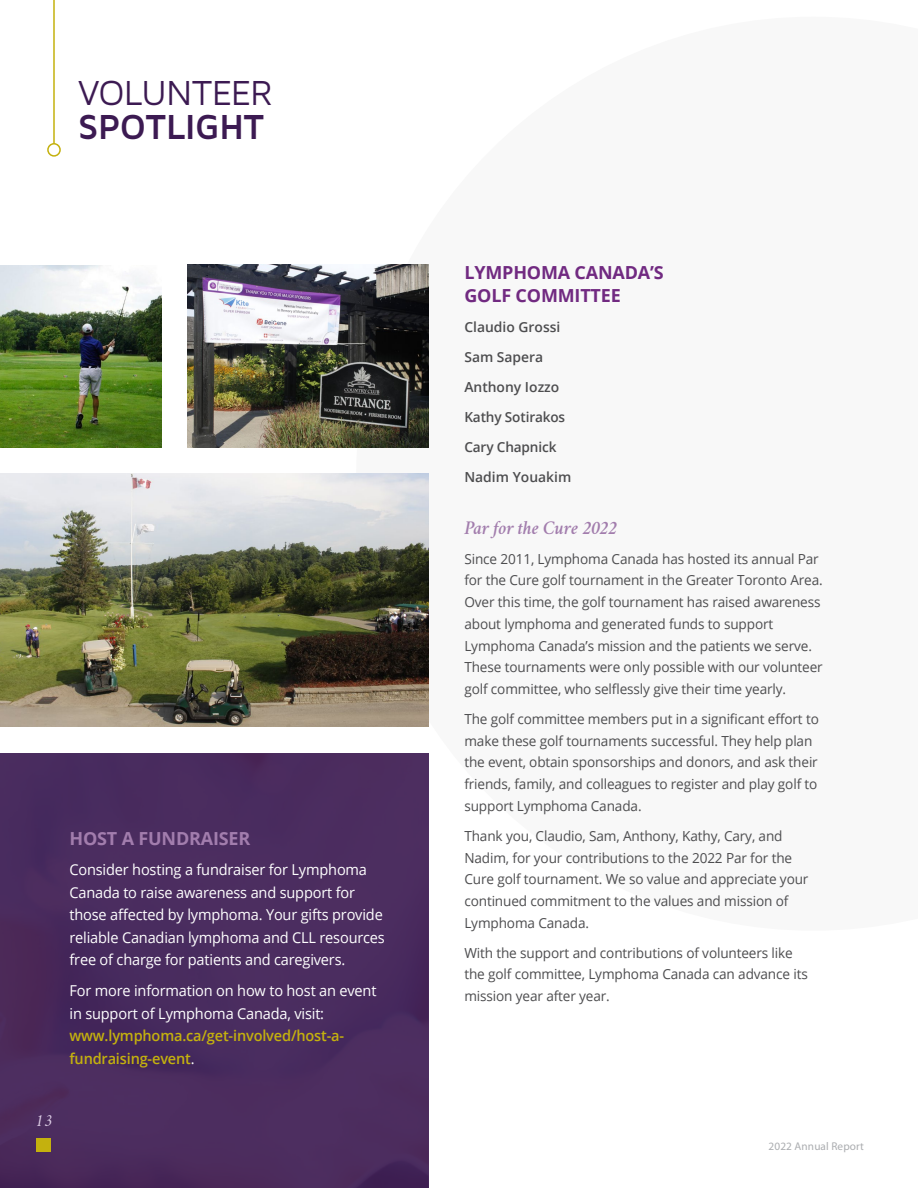
<style>
.page{position:relative;width:918px;height:1188px;background:#fff}
.page>*{position:absolute;margin:0;border:0;box-sizing:border-box;transform-origin:0 0}
.t1{font:36px "Maven Pro";letter-spacing:-.02em;color:#3c1a52}
.t2{font:700 36px "Maven Pro";letter-spacing:-.005em;color:#3c1a52}
.t3{font:italic 600 19.5px "Crimson";letter-spacing:-.01em;color:#a27dad}
.t4{font:700 18px/22.5px "Open Sans";letter-spacing:-.01em;color:#712a81}
.t5{font:700 18px "Open Sans";letter-spacing:-.01em;color:#a27dad}
.t6{font:italic 17.4px "Crimson";color:#ddcde5;scale:.95 1}
.t7{font:15px/22.5px "Open Sans";letter-spacing:-.01em;color:#fff}
.t8{font:600 15px/22.5px "Open Sans";letter-spacing:-.01em;color:#c4b10e}
.t9{font:13.8px/21.8px "Open Sans";letter-spacing:-.01em;color:#4d4d4f}
.t10{font:600 13.8px/30px "Open Sans";color:#4d4d4f}
.t11{font:11.25px "Myriad Pro";letter-spacing:.01em;color:#abadb0}
.s1{font-weight:400;color:#fff}
</style>
<div class="page">
<div style="left:0;top:753px;width:429px;height:435px;background:#4b2c5f"></div>
<hr style="left:53px;top:0;width:2px;height:144px;background:#c4b10e">
<div style="left:47px;top:143px;width:14px;height:14px;border:2px solid #c4b10e;border-radius:50%"></div>
<div style="left:36px;top:1138px;width:14px;height:14px;background:#c4b10e"></div>
<img style="left:0;top:474px;width:429px;height:253px">
<img style="left:188px;top:265px;width:241px;height:182px">
<img style="left:0;top:265px;width:162px;height:182px">
<h1 class="t1" style="left:78px;top:70px;width:196px">VOLUNTEER</h1>
<h1 class="t2" style="left:78px;top:104px;width:188px">SPOTLIGHT</h1>
<h3 class="t5" style="left:69px;top:826px;width:182px">HOST A FUNDRAISER</h3>
<p class="t7" style="left:69px;top:858px;width:317px">Consider hosting a fundraiser for Lymphoma Canada to raise awareness and support for those affected by lymphoma. Your gifts provide reliable Canadian lymphoma and CLL resources free of charge for patients and caregivers.</p>
<p class="t7" style="left:69px;top:979px;width:309px">For more information on how to host an event in support of Lymphoma Canada, visit:</p>
<p class="t8" style="left:69px;top:1024px;width:276px">www.lymphoma.ca/get-involved/host-a&shy;fundraising-event<span class="s1">.</span></p>
<p class="t6" style="left:35px;top:1110px;width:19px">13</p>
<h3 class="t4" style="left:464px;top:261px;width:201px">LYMPHOMA CANADA’S<br>GOLF COMMITTEE</h3>
<p class="t10" style="left:464px;top:311px;width:108px">Claudio Grossi<br>Sam Sapera<br>Anthony Iozzo<br>Kathy Sotirakos<br>Cary Chapnick<br>Nadim Youakim</p>
<h2 class="t3" style="left:464px;top:516px;width:153px">Par for the Cure 2022</h2>
<p class="t9" style="left:464px;top:547px;width:360px">Since 2011, Lymphoma Canada has hosted its annual Par for the Cure golf tournament in the Greater Toronto Area.<br>Over this time, the golf tournament has raised awareness about lymphoma and generated funds to support Lymphoma Canada’s mission and the patients we serve.<br>These tournaments were only possible with our volunteer golf committee, who selflessly give their time yearly.</p>
<p class="t9" style="left:464px;top:708px;width:356px">The golf committee members put in a significant effort to make these golf tournaments successful. They help plan the event, obtain sponsorships and donors, and ask their friends, family, and colleagues to register and play golf to support Lymphoma Canada.</p>
<p class="t9" style="left:464px;top:825px;width:346px">Thank you, Claudio, Sam, Anthony, Kathy, Cary, and Nadim, for your contributions to the 2022 Par for the Cure golf tournament. We so value and appreciate your continued commitment to the values and mission of Lymphoma Canada.</p>
<p class="t9" style="left:464px;top:941px;width:345px">With the support and contributions of volunteers like the golf committee, Lymphoma Canada can advance its mission year after year.</p>
<p class="t11" style="left:769px;top:1140px;width:97px">2022 Annual Report</p>
</div>
